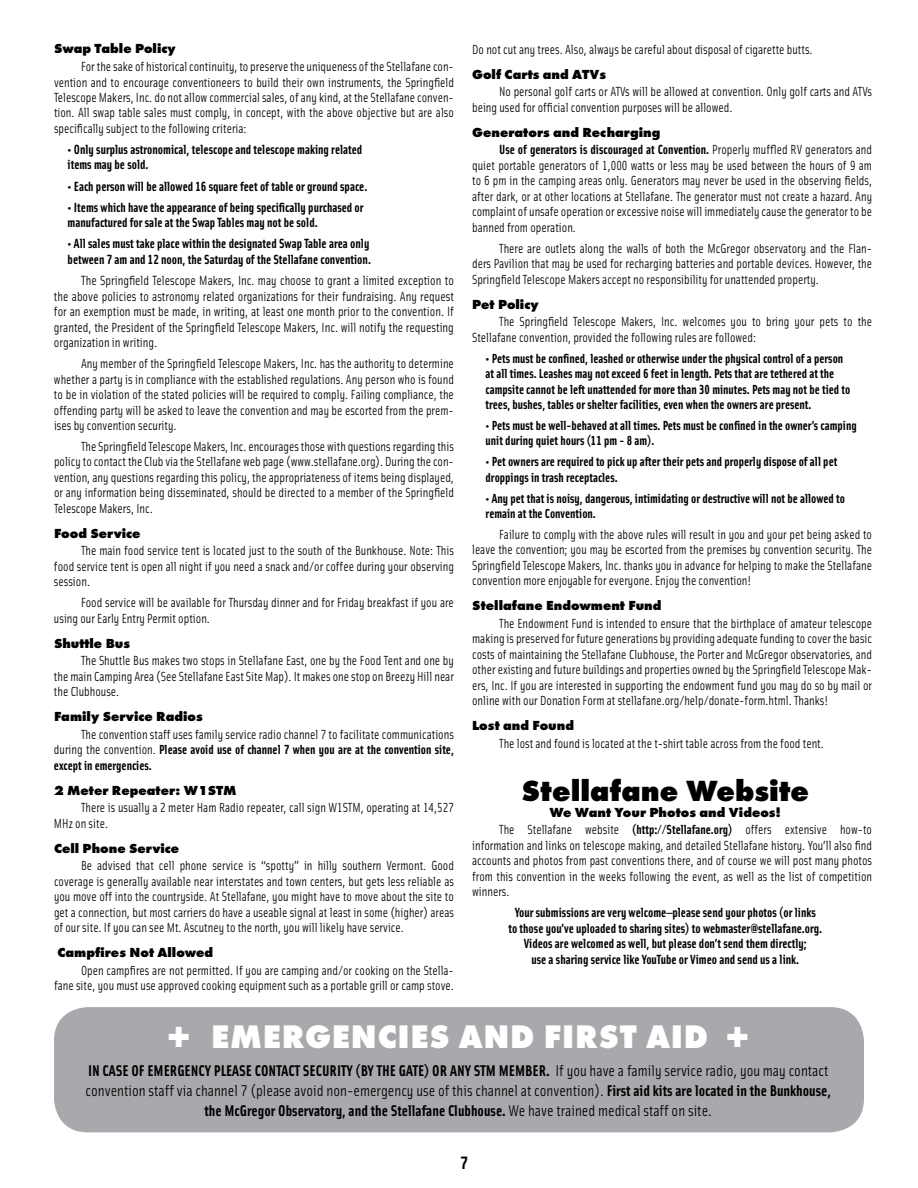
<style>
.page{position:relative;width:918px;height:1188px;background:#fff}
.page>*{position:absolute;margin:0;border:0;box-sizing:border-box;transform-origin:0 0}
.t1{font:800 33.9px "Futura T";letter-spacing:.02em;color:#fff;scale:.96 1}
.t2{font:800 30.3px "Futura T";color:#000}
.t3{font:18px "Solex Bold Lining";color:#000}
.t4{font:15.6px "Solex Bold Lining";color:#000}
.t5{font:15.6px "Solex Regular Lining";color:#000}
.t6{font:800 13.65px "Futura T";color:#000}
.t7{font:13.35px/15.6px "Solex Bold Lining";color:#000;scale:.96 1}
.t8{font:13.35px/15.6px "Solex Regular Lining";color:#000;text-align:justify;scale:.96 1}
.t9{font:13.2px/15.5px "Solex Regular Lining";color:#000;text-align:justify;scale:.96 1}
.t10{font:13.2px/15.5px "Solex Bold Lining";color:#000;scale:.96 1}
.s1{font-family:"Solex Regular Lining"}
.s2{font-family:"Solex Regular Lining";font-size:13.2px}
.s3{font-size:13.35px}
.s4{font-family:"Solex Bold Lining"}
.s5{font-size:41.4px}
</style>
<div class="page">
<div style="left:54px;top:1007px;width:810px;height:125px;background:#a7a9ac;border-radius:34px"></div>
<p class="t6" style="left:54px;top:41px;width:123px">Swap Table Policy</p>
<p class="t9" style="left:54px;top:58px;width:418px;text-indent:27px">For the sake of historical continuity, to preserve the uniqueness of the Stellafane con&shy;vention and to encourage conventioneers to build their own instruments, the Springfield Telescope Makers, Inc. do not allow commercial sales, of any kind, at the Stellafane conven&shy;tion. All swap table sales must comply, in concept, with the above objective but are also specifically subject to the following criteria:</p>
<p class="t7" style="left:68px;top:141px;width:308px">• Only surplus astronomical, telescope and telescope making related items may be sold.</p>
<p class="t7" style="left:68px;top:177px;width:314px">• Each person will be allowed 16 square feet of table or ground space.</p>
<p class="t7" style="left:68px;top:199px;width:310px">• Items which have the appearance of being specifically purchased or manufactured for sale at the Swap Tables may not be sold.</p>
<p class="t7" style="left:68px;top:235px;width:317px">• All sales must take place within the designated Swap Table area only between 7 am and 12 noon, the Saturday of the Stellafane convention.</p>
<p class="t8" style="left:54px;top:272px;width:418px;text-indent:27px">The Springfield Telescope Makers, Inc. may choose to grant a limited exception to the above policies to astronomy related organizations for their fundraising. Any request for an exemption must be made, in writing, at least one month prior to the convention. If granted, the President of the Springfield Telescope Makers, Inc. will notify the requesting organization in writing.</p>
<p class="t9" style="left:54px;top:355px;width:418px;text-indent:27px">Any member of the Springfield Telescope Makers, Inc. has the authority to determine whether a party is in compliance with the established regulations. Any person who is found to be in violation of the stated policies will be required to comply. Failing compliance, the offending party will be asked to leave the convention and may be escorted from the prem&shy;ises by convention security.</p>
<p class="t9" style="left:54px;top:438px;width:418px;text-indent:27px">The Springfield Telescope Makers, Inc. encourages those with questions regarding this policy to contact the Club via the Stellafane web page (www.stellafane.org). During the con&shy;vention, any questions regarding this policy, the appropriateness of items being displayed, or any information being disseminated, should be directed to a member of the Springfield Telescope Makers, Inc.</p>
<p class="t6" style="left:54px;top:525px;width:88px">Food Service</p>
<p class="t9" style="left:54px;top:543px;width:418px;text-indent:27px">The main food service tent is located just to the south of the Bunkhouse. Note: This food service tent is open all night if you need a snack and/or coffee during your observing session.</p>
<p class="t9" style="left:54px;top:594px;width:418px;text-indent:27px">Food service will be available for Thursday dinner and for Friday breakfast if you are using our Early Entry Permit option.</p>
<p class="t6" style="left:54px;top:635px;width:78px">Shuttle Bus</p>
<p class="t9" style="left:54px;top:652px;width:418px;text-indent:27px">The Shuttle Bus makes two stops in Stellafane East, one by the Food Tent and one by the main Camping Area (See Stellafane East Site Map). It makes one stop on Breezy Hill near the Clubhouse.</p>
<p class="t6" style="left:54px;top:708px;width:150px">Family Service Radios</p>
<p class="t9" style="left:81px;top:726px;width:390px">The convention staff uses family service radio channel 7 to facilitate communications</p>
<p class="t10" style="left:54px;top:741px;width:418px"><span class="s1">during the convention.</span> Please avoid use of channel 7 when you are at the convention site, except in emergencies.</p>
<p class="t6" style="left:54px;top:782px;width:184px">2 Meter Repeater: W1STM</p>
<p class="t9" style="left:54px;top:800px;width:418px;text-indent:27px">There is usually a 2 meter Ham Radio repeater, call sign W1STM, operating at 14,527<br>MHz on site.</p>
<p class="t6" style="left:54px;top:840px;width:127px">Cell Phone Service</p>
<p class="t9" style="left:54px;top:858px;width:418px;text-indent:27px">Be advised that cell phone service is “spotty” in hilly southern Vermont. Good coverage is generally available near interstates and town centers, but gets less reliable as you move off into the countryside. At Stellafane, you might have to move about the site to get a connection, but most carriers do have a useable signal at least in some (higher) areas of our site. If you can see Mt. Ascutney to the north, you will likely have service.</p>
<p class="t6" style="left:57px;top:945px;width:157px">Campfires Not Allowed</p>
<p class="t9" style="left:54px;top:962px;width:418px;text-align:right">Open campfires are not permitted. If you are camping and/or cooking on the Stella-<br>fane site, you must use approved cooking equipment such as a portable grill or camp stove.</p>
<p class="t9" style="left:472px;top:41px;width:356px">Do not cut any trees. Also, always be careful about disposal of cigarette butts.</p>
<p class="t6" style="left:472px;top:66px;width:135px">Golf Carts and ATVs</p>
<p class="t9" style="left:472px;top:83px;width:418px;text-indent:27px">No personal golf carts or ATVs will be allowed at convention. Only golf carts and ATVs being used for official convention purposes will be allowed.</p>
<p class="t6" style="left:472px;top:124px;width:190px">Generators and Recharging</p>
<p class="t7" style="left:499px;top:141px;width:390px">Use of generators is discouraged at Convention. <span class="s2">Properly muffled RV generators and</span></p>
<p class="t9" style="left:472px;top:157px;width:418px">quiet portable generators of 1,000 watts or less may be used between the hours of 9 am to 6 pm in the camping areas only. Generators may never be used in the observing fields, after dark, or at other locations at Stellafane. The generator must not create a hazard. Any complaint of unsafe operation or excessive noise will immediately cause the generator to be banned from operation.</p>
<p class="t9" style="left:472px;top:240px;width:418px;text-indent:27px">There are outlets along the walls of both the McGregor observatory and the Flan&shy;ders Pavilion that may be used for recharging batteries and portable devices. However, the Springfield Telescope Makers accept no responsibility for unattended property.</p>
<p class="t6" style="left:472px;top:296px;width:68px">Pet Policy</p>
<p class="t9" style="left:472px;top:314px;width:418px;text-indent:27px">The Springfield Telescope Makers, Inc. welcomes you to bring your pets to the<br>Stellafane convention, provided the following rules are followed:</p>
<p class="t10" style="left:486px;top:350px;width:381px"><span class="s3">•</span> Pets must be confined, leashed or otherwise under the physical control of a person at all times. Leashes may not exceed 6 feet in length. Pets that are tethered at the campsite cannot be left unattended for more than 30 minutes. Pets may not be tied to trees, bushes, tables or shelter facilities, even when the owners are present.</p>
<p class="t10" style="left:486px;top:417px;width:388px">• Pets must be well-behaved at all times. Pets must be confined in the owner’s camping unit during quiet hours (11 pm - 8 am).</p>
<p class="t10" style="left:486px;top:453px;width:368px">• Pet owners are required to pick up after their pets and properly dispose of all pet droppings in trash receptacles.</p>
<p class="t10" style="left:486px;top:490px;width:376px">• Any pet that is noisy, dangerous, intimidating or destructive will not be allowed to remain at the Convention.</p>
<p class="t9" style="left:472px;top:526px;width:418px;text-indent:27px">Failure to comply with the above rules will result in you and your pet being asked to leave the convention; you may be escorted from the premises by convention security. The Springfield Telescope Makers, Inc. thanks you in advance for helping to make the Stellafane convention more enjoyable for everyone. Enjoy the convention!</p>
<p class="t6" style="left:472px;top:598px;width:191px">Stellafane Endowment Fund</p>
<p class="t9" style="left:472px;top:615px;width:418px;text-indent:27px">The Endowment Fund is intended to ensure that the birthplace of amateur telescope making is preserved for future generations by providing adequate funding to cover the basic costs of maintaining the Stellafane Clubhouse, the Porter and McGregor observatories, and other existing and future buildings and properties owned by the Springfield Telescope Mak&shy;ers, Inc. If you are interested in supporting the endowment fund you may do so by mail or online with our Donation Form at stellafane.org/help/donate-form.html. Thanks!</p>
<p class="t6" style="left:472px;top:717px;width:103px">Lost and Found</p>
<p class="t9" style="left:499px;top:735px;width:340px">The lost and found is located at the t-shirt table across from the food tent.</p>
<h2 class="t2" style="left:522px;top:773px;width:289px">Stellafane Website</h2>
<p class="t6" style="left:549px;top:804px;width:233px">We Want Your Photos and Videos!</p>
<p class="t9" style="left:472px;top:822px;width:418px;text-indent:27px">The Stellafane website <span class="s4">(http://Stellafane.org)</span> offers extensive how-to information and links on telescope making, and detailed Stellafane history. You’ll also find accounts and photos from past conventions there, and of course we will post many photos from this convention in the weeks following the event, as well as the list of competition winners.</p>
<p class="t7" style="left:508px;top:904px;width:328px;text-align:center">Your submissions are very welcome—please send your photos (or links<br>to those you’ve uploaded to sharing sites) to webmaster@stellafane.org.<br>Videos are welcomed as well, but please don’t send them directly;<br>use a sharing service like YouTube or Vimeo and send us a link.</p>
<h1 class="t1" style="left:165px;top:1016px;width:613px"><span class="s5">+</span> EMERGENCIES AND FIRST AID <span class="s5">+</span></h1>
<p class="t4" style="left:88px;top:1060px;width:742px">IN CASE OF EMERGENCY PLEASE CONTACT SECURITY (BY THE GATE) OR ANY STM MEMBER. <span class="s1">If you have a family service radio, you may contact</span></p>
<p class="t5" style="left:86px;top:1080px;width:747px">convention staff via channel 7 (please avoid non-emergency use of this channel at convention). <span class="s4">First aid kits are located in the Bunkhouse,</span></p>
<p class="t4" style="left:205px;top:1100px;width:509px">the McGregor Observatory, and the Stellafane Clubhouse. <span class="s1">We have trained medical staff on site.</span></p>
<h3 class="t3" style="left:461px;top:1151px;width:9px">7</h3>
</div>
